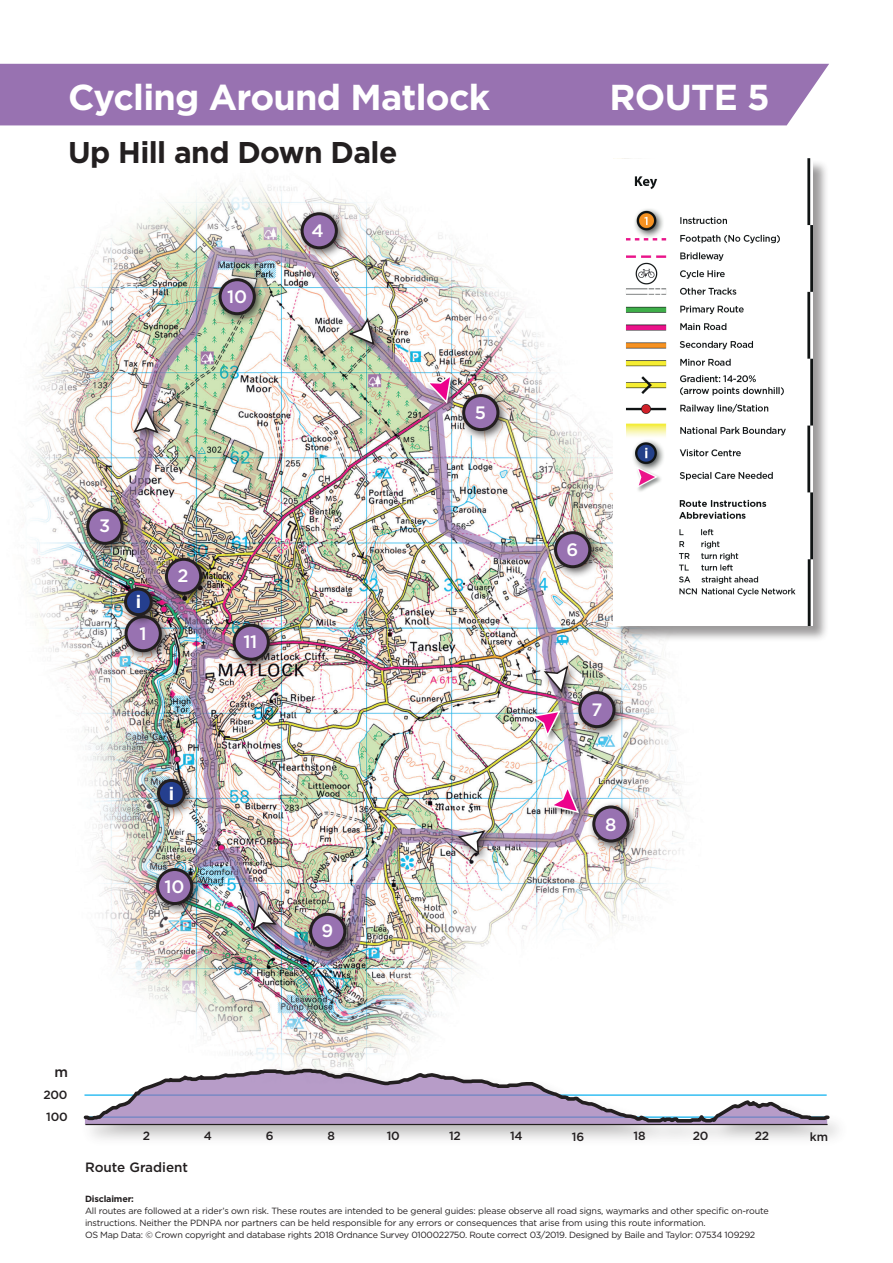
<style>
.page{position:relative;width:893px;height:1263px;background:#fff}
.page>*{position:absolute;margin:0;border:0;box-sizing:border-box;transform-origin:0 0}
.t1{font:700 36px "Gotham";letter-spacing:-.02em;color:#fff}
.t2{font:700 30px "Gotham";letter-spacing:-.02em;color:#231f20}
.t3{font:500 18px "Gotham";color:#fff}
.t4{font:700 18px "Gotham";color:#fff}
.t5{font:500 14.25px "Gotham";color:#231f20}
.t6{font:500 13.5px "Gotham";color:#231f20}
.t7{font:500 12px/22.4px "Gotham";letter-spacing:-.02em;color:#231f20}
.t8{font:9px/12px "Gotham";letter-spacing:-.02em;color:#231f20}
.t9{font:700 9px "Gotham";letter-spacing:-.02em;color:#231f20}
</style>
<div class="page">
<img style="left:0;top:125px;width:779px;height:936px">
<div style="left:345px;top:314px;width:40px;height:41px;background:#231f20;opacity:.75"></div>
<svg style="left:346px;top:316px;width:29px;height:30px"></svg>
<div style="left:540px;top:662px;width:39px;height:41px;background:#231f20;opacity:.75"></div>
<svg style="left:542px;top:664px;width:28px;height:29px"></svg>
<div style="left:129px;top:404px;width:39px;height:39px;background:#231f20;opacity:.75"></div>
<svg style="left:132px;top:407px;width:28px;height:28px"></svg>
<div style="left:248px;top:900px;width:39px;height:41px;background:#231f20;opacity:.75"></div>
<svg style="left:251px;top:903px;width:27px;height:29px"></svg>
<div style="left:454px;top:826px;width:41px;height:39px;background:#231f20;opacity:.75"></div>
<svg style="left:457px;top:829px;width:30px;height:28px"></svg>
<div style="left:120px;top:610px;width:53px;height:53px;background:#231f20;opacity:.75"></div>
<div style="left:126px;top:617px;width:34px;height:34px;background:#9872b1;border-radius:50%"></div>
<div style="left:125px;top:615px;width:37px;height:37px;border:3px solid #231f20;border-radius:50%"></div>
<div style="left:160px;top:553px;width:53px;height:52px;background:#231f20;opacity:.75"></div>
<div style="left:166px;top:559px;width:35px;height:34px;background:#9872b1;border-radius:50%"></div>
<div style="left:165px;top:558px;width:37px;height:37px;border:3px solid #231f20;border-radius:50%"></div>
<div style="left:82px;top:503px;width:52px;height:52px;background:#231f20;opacity:.75"></div>
<div style="left:88px;top:509px;width:34px;height:34px;background:#9872b1;border-radius:50%"></div>
<div style="left:86px;top:508px;width:38px;height:37px;border:3px solid #231f20;border-radius:50%"></div>
<div style="left:296px;top:208px;width:53px;height:52px;background:#231f20;opacity:.75"></div>
<div style="left:302px;top:214px;width:34px;height:34px;background:#9872b1;border-radius:50%"></div>
<div style="left:301px;top:212px;width:37px;height:37px;border:3px solid #231f20;border-radius:50%"></div>
<div style="left:457px;top:389px;width:53px;height:53px;background:#231f20;opacity:.75"></div>
<div style="left:464px;top:396px;width:34px;height:34px;background:#9872b1;border-radius:50%"></div>
<div style="left:462px;top:394px;width:37px;height:37px;border:3px solid #231f20;border-radius:50%"></div>
<div style="left:549px;top:526px;width:53px;height:53px;background:#231f20;opacity:.75"></div>
<div style="left:555px;top:533px;width:35px;height:34px;background:#9872b1;border-radius:50%"></div>
<div style="left:554px;top:531px;width:37px;height:37px;border:3px solid #231f20;border-radius:50%"></div>
<div style="left:574px;top:686px;width:52px;height:53px;background:#231f20;opacity:.75"></div>
<div style="left:580px;top:693px;width:34px;height:34px;background:#9872b1;border-radius:50%"></div>
<div style="left:578px;top:691px;width:37px;height:37px;border:3px solid #231f20;border-radius:50%"></div>
<div style="left:588px;top:801px;width:52px;height:52px;background:#231f20;opacity:.75"></div>
<div style="left:594px;top:807px;width:34px;height:34px;background:#9872b1;border-radius:50%"></div>
<div style="left:592px;top:805px;width:38px;height:37px;border:3px solid #231f20;border-radius:50%"></div>
<div style="left:304px;top:908px;width:53px;height:52px;background:#231f20;opacity:.75"></div>
<div style="left:311px;top:914px;width:34px;height:34px;background:#9872b1;border-radius:50%"></div>
<div style="left:309px;top:913px;width:37px;height:37px;border:3px solid #231f20;border-radius:50%"></div>
<div style="left:214px;top:273px;width:53px;height:53px;background:#231f20;opacity:.75"></div>
<div style="left:220px;top:280px;width:34px;height:34px;background:#9872b1;border-radius:50%"></div>
<div style="left:219px;top:278px;width:37px;height:37px;border:3px solid #231f20;border-radius:50%"></div>
<div style="left:151px;top:863px;width:53px;height:53px;background:#231f20;opacity:.75"></div>
<div style="left:158px;top:869px;width:34px;height:34px;background:#9872b1;border-radius:50%"></div>
<div style="left:156px;top:868px;width:37px;height:37px;border:3px solid #231f20;border-radius:50%"></div>
<div style="left:228px;top:619px;width:53px;height:52px;background:#231f20;opacity:.75"></div>
<div style="left:234px;top:625px;width:34px;height:34px;background:#9872b1;border-radius:50%"></div>
<div style="left:233px;top:624px;width:37px;height:37px;border:3px solid #231f20;border-radius:50%"></div>
<div style="left:549px;top:785px;width:37px;height:35px;background:#231f20;opacity:.45"></div>
<svg style="left:548px;top:783px;width:32px;height:31px"></svg>
<div style="left:425px;top:373px;width:34px;height:37px;background:#231f20;opacity:.45"></div>
<svg style="left:424px;top:372px;width:29px;height:32px"></svg>
<div style="left:119px;top:583px;width:45px;height:44px;background:#231f20;opacity:.75"></div>
<div style="left:126px;top:589px;width:25px;height:26px;background:#253f8e;border-radius:50%"></div>
<div style="left:124px;top:587px;width:29px;height:29px;border:3px solid #231f20;border-radius:50%"></div>
<div style="left:152px;top:774px;width:45px;height:44px;background:#231f20;opacity:.75"></div>
<div style="left:158px;top:780px;width:26px;height:26px;background:#253f8e;border-radius:50%"></div>
<div style="left:157px;top:779px;width:29px;height:28px;border:3px solid #231f20;border-radius:50%"></div>
<div style="left:530px;top:709px;width:38px;height:35px;background:#231f20;opacity:.45"></div>
<svg style="left:529px;top:709px;width:32px;height:30px"></svg>
<div style="left:0;top:64px;width:829px;height:61px;background:#9872b1"></div>
<div style="left:614px;top:159px;width:215px;height:483px;background:#231f20;opacity:.45"></div>
<img style="left:614px;top:159px;width:198px;height:466px">
<img style="left:85px;top:1061px;width:753px;height:79px">
<svg style="left:83px;top:1067px;width:748px;height:58px"></svg>
<hr style="left:85px;top:1124px;width:743px;height:1px;background:#231f20">
<h1 class="t1" style="left:68px;top:73px;width:424px">Cycling Around Matlock</h1>
<h1 class="t1" style="left:609px;top:73px;width:162px">ROUTE 5</h1>
<h2 class="t2" style="left:68px;top:132px;width:331px">Up Hill and Down Dale</h2>
<h3 class="t3" style="left:227px;top:285px;width:21px">10</h3>
<h3 class="t3" style="left:312px;top:219px;width:14px">4</h3>
<h3 class="t3" style="left:99px;top:514px;width:13px">3</h3>
<h3 class="t4" style="left:136px;top:590px;width:7px">i</h3>
<h3 class="t3" style="left:139px;top:622px;width:9px">1</h3>
<h3 class="t3" style="left:177px;top:564px;width:13px">2</h3>
<h3 class="t4" style="left:169px;top:781px;width:7px">i</h3>
<h3 class="t3" style="left:165px;top:874px;width:21px">10</h3>
<h3 class="t3" style="left:243px;top:630px;width:16px">11</h3>
<h3 class="t3" style="left:321px;top:919px;width:13px">9</h3>
<h3 class="t3" style="left:475px;top:401px;width:13px">5</h3>
<h3 class="t3" style="left:567px;top:538px;width:13px">6</h3>
<h3 class="t3" style="left:592px;top:697px;width:12px">7</h3>
<h3 class="t3" style="left:605px;top:812px;width:13px">8</h3>
<h3 class="t5" style="left:55px;top:1062px;width:15px">m</h3>
<h3 class="t7" style="left:43px;top:1083px;width:26px">200<br>100</h3>
<h3 class="t7" style="left:143px;top:1125px;width:9px">2</h3>
<h3 class="t7" style="left:204px;top:1125px;width:10px">4</h3>
<h3 class="t7" style="left:266px;top:1125px;width:9px">6</h3>
<h3 class="t7" style="left:328px;top:1125px;width:9px">8</h3>
<h3 class="t7" style="left:387px;top:1125px;width:15px">10</h3>
<h3 class="t7" style="left:449px;top:1125px;width:13px">12</h3>
<h3 class="t7" style="left:510px;top:1125px;width:14px">14</h3>
<h3 class="t7" style="left:572px;top:1125px;width:14px">16</h3>
<h3 class="t7" style="left:634px;top:1125px;width:14px">18</h3>
<h3 class="t7" style="left:693px;top:1125px;width:17px">20</h3>
<h3 class="t7" style="left:755px;top:1125px;width:16px">22</h3>
<h3 class="t7" style="left:810px;top:1125px;width:20px">km</h3>
<h3 class="t6" style="left:85px;top:1158px;width:105px">Route Gradient</h3>
<p class="t9" style="left:85px;top:1193px;width:50px">Disclaimer:</p>
<p class="t8" style="left:85px;top:1205px;width:685px">All routes are followed at a rider’s own risk. These routes are intended to be general guides: please observe all road signs, waymarks and other specific on-route instructions. Neither the PDNPA nor partners can be held responsible for any errors or consequences that arise from using this route information.<br>OS Map Data: © Crown copyright and database rights 2018 Ordnance Survey 0100022750. Route correct 03/2019. Designed by Baile and Taylor: 07534 109292</p>
</div>
